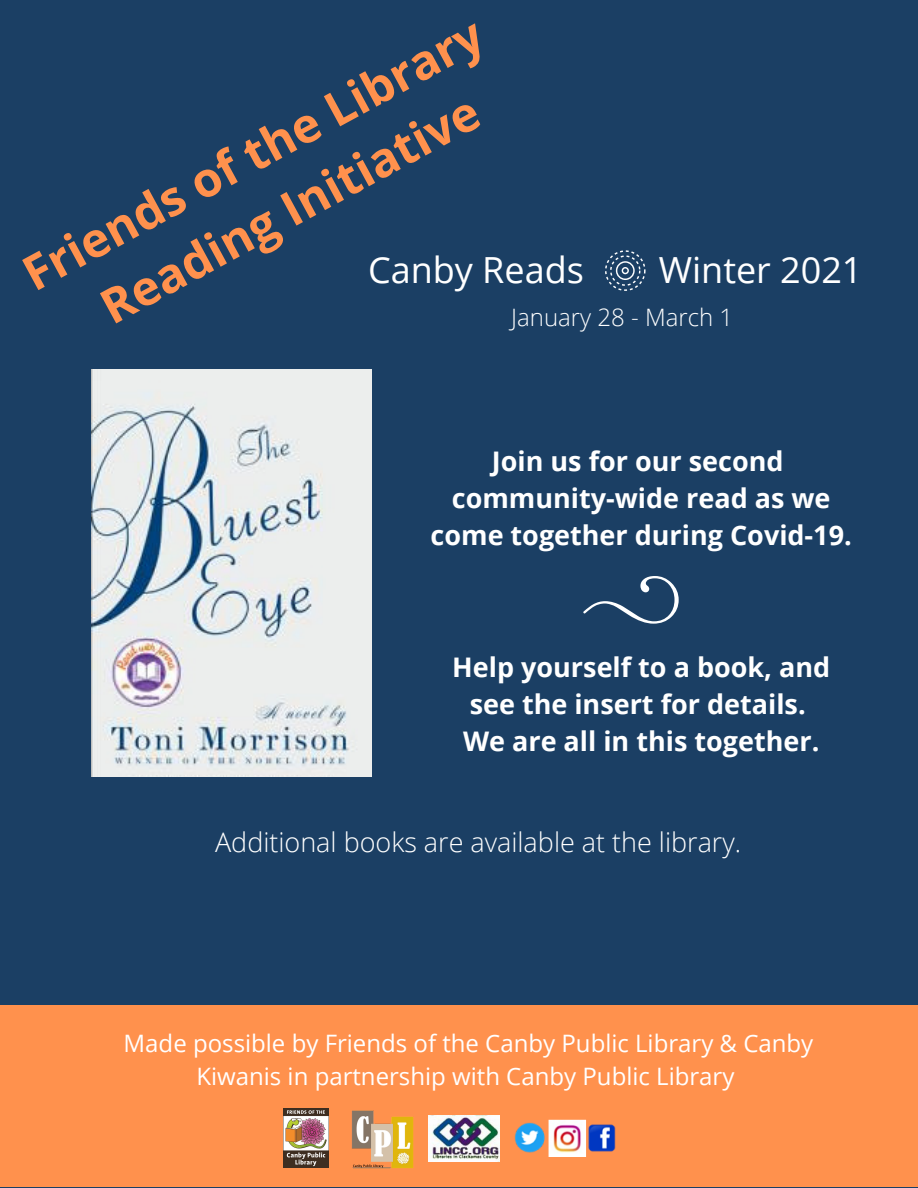
<style>
.page{position:relative;width:918px;height:1188px;background:#1b3f64}
.page>*{position:absolute;margin:0;border:0;box-sizing:border-box;transform-origin:0 0}
.t1{font:700 48px "Open Sans";color:#ff914d}
.t2{font:36px "Open Sans";color:#fff}
.t3{font:700 27px/37.2px "Open Sans";color:#fff;text-align:center}
.t4{font:300 27px "Open Sans";color:#fff}
.t5{font:24px/32.7px "Open Sans";color:#fff;text-align:center}
.t6{font:300 24px "Open Sans";color:#fff}
</style>
<div class="page">
<img style="left:92px;top:370px;width:280px;height:406px">
<svg style="left:605px;top:250px;width:41px;height:41px"></svg>
<svg style="left:583px;top:576px;width:96px;height:48px"></svg>
<div style="left:0;top:1006px;width:918px;height:181px;background:#ff914d"></div>
<img style="left:459px;top:1115px;width:41px;height:46px">
<img style="left:328px;top:1108px;width:131px;height:61px">
<img style="left:283px;top:1108px;width:45px;height:60px">
<img style="left:514px;top:1120px;width:101px;height:37px">
<p class="t1" style="left:10px;top:245px;width:517px;rotate:-28deg">Friends of the Library</p>
<p class="t1" style="left:88px;top:279px;width:424px;rotate:-28deg">Reading Initiative</p>
<p class="t2" style="left:368px;top:245px;width:217px">Canby Reads</p>
<p class="t2" style="left:659px;top:245px;width:205px">Winter 2021</p>
<p class="t6" style="left:511px;top:301px;width:224px">January 28 - March 1</p>
<p class="t3" style="left:492px;top:442px;width:293px">Join us for our second</p>
<p class="t3" style="left:431px;top:479px;width:423px">community-wide read as we come together during Covid-19.</p>
<p class="t3" style="left:452px;top:648px;width:379px">Help yourself to a book, and see the insert for details.</p>
<p class="t3" style="left:463px;top:722px;width:358px">We are all in this together.</p>
<p class="t4" style="left:215px;top:823px;width:528px">Additional books are available at the library.</p>
<p class="t5" style="left:124px;top:1027px;width:691px">Made possible by Friends of the Canby Public Library &amp; Canby<br>Kiwanis in partnership with Canby Public Library</p>
</div>
